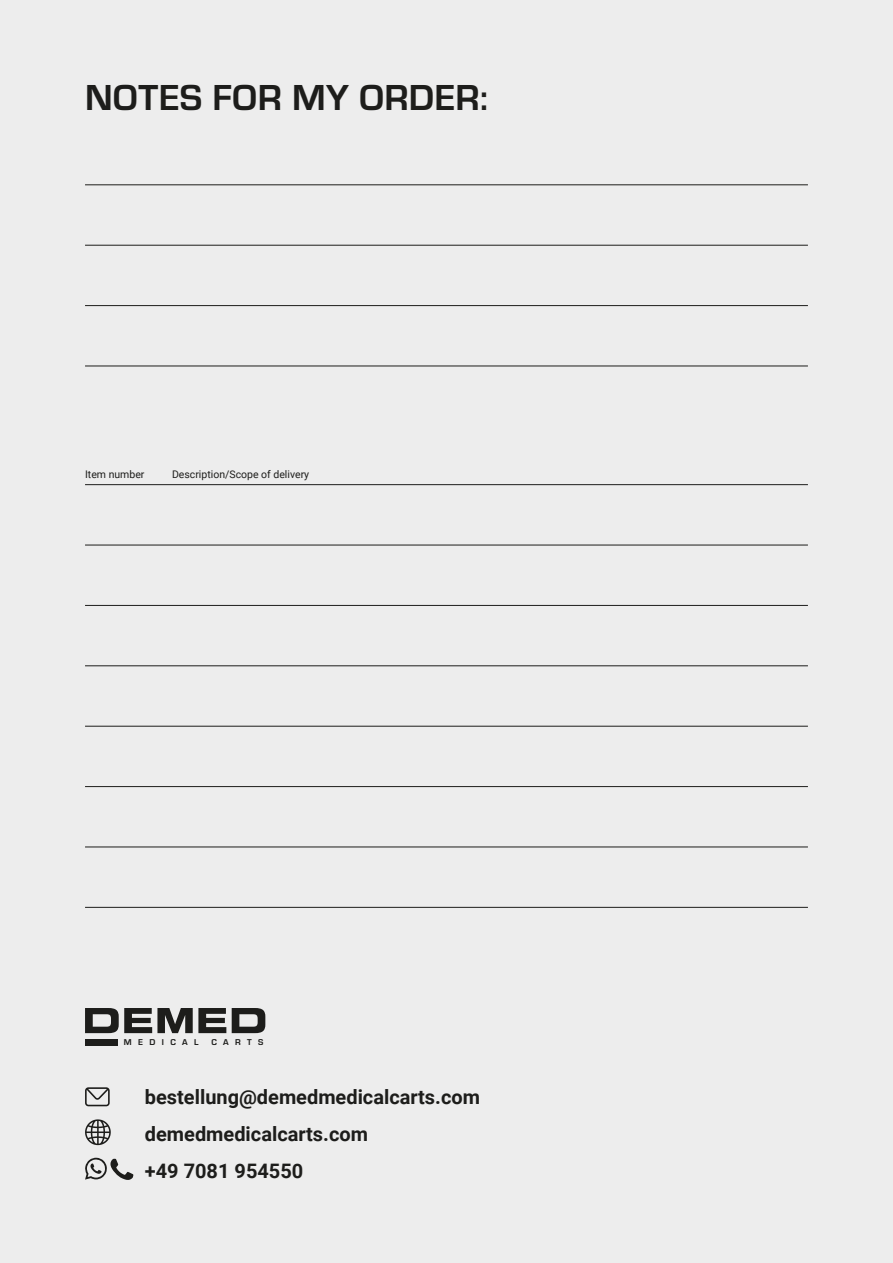
<style>
.page{position:relative;width:893px;height:1263px;background:#ededed}
.page>*{position:absolute;margin:0;border:0;box-sizing:border-box;transform-origin:0 0}
.t1{font:700 37.5px "Eurostile";letter-spacing:.01em;color:#1d1d1b}
.t2{font:700 19.95px "Roboto";color:#1d1d1b}
.Tabelle{font:10.5px "Roboto";color:#1d1d1b}
.t3{font:700 8.7px "Eurostile";letter-spacing:.735em;color:#1d1d1b}
</style>
<div class="page">
<hr style="left:85px;top:484px;width:723px;height:1px;background:#1d1d1b">
<hr style="left:85px;top:545px;width:723px;height:1px;background:#1d1d1b">
<hr style="left:85px;top:605px;width:723px;height:1px;background:#1d1d1b">
<hr style="left:85px;top:665px;width:723px;height:1px;background:#1d1d1b">
<hr style="left:85px;top:726px;width:723px;height:1px;background:#1d1d1b">
<hr style="left:85px;top:786px;width:723px;height:1px;background:#1d1d1b">
<hr style="left:85px;top:846px;width:723px;height:1px;background:#1d1d1b">
<hr style="left:85px;top:907px;width:723px;height:1px;background:#1d1d1b">
<hr style="left:85px;top:184px;width:723px;height:1px;background:#1d1d1b">
<hr style="left:85px;top:245px;width:723px;height:1px;background:#1d1d1b">
<hr style="left:85px;top:305px;width:723px;height:1px;background:#1d1d1b">
<hr style="left:85px;top:366px;width:723px;height:1px;background:#1d1d1b">
<div style="left:85px;top:1087px;width:25px;height:19px;border:2px solid #1d1d1b;border-radius:3px"></div>
<svg style="left:85px;top:1087px;width:25px;height:14px"></svg>
<svg style="left:85px;top:1119px;width:26px;height:26px"></svg>
<svg style="left:85px;top:1157px;width:48px;height:23px"></svg>
<svg style="left:85px;top:1008px;width:141px;height:25px"></svg>
<svg style="left:232px;top:1008px;width:33px;height:25px"></svg>
<div style="left:85px;top:1039px;width:32px;height:6px;background:#1d1d1b"></div>
<p class="t1" style="left:85px;top:71px;width:404px">NOTES FOR MY ORDER:</p>
<p class="Tabelle" style="left:85px;top:467px;width:61px">Item number</p>
<p class="Tabelle" style="left:172px;top:467px;width:139px">Description/Scope of delivery</p>
<p class="t3" style="left:124px;top:1036px;width:76px">MEDICAL</p>
<p class="t3" style="left:211px;top:1036px;width:54px">CARTS</p>
<p class="t2" style="left:145px;top:1083px;width:337px">bestellung@demedmedicalcarts.com</p>
<p class="t2" style="left:145px;top:1120px;width:225px">demedmedicalcarts.com</p>
<p class="t2" style="left:145px;top:1157px;width:160px">+49 7081 954550</p>
</div>
